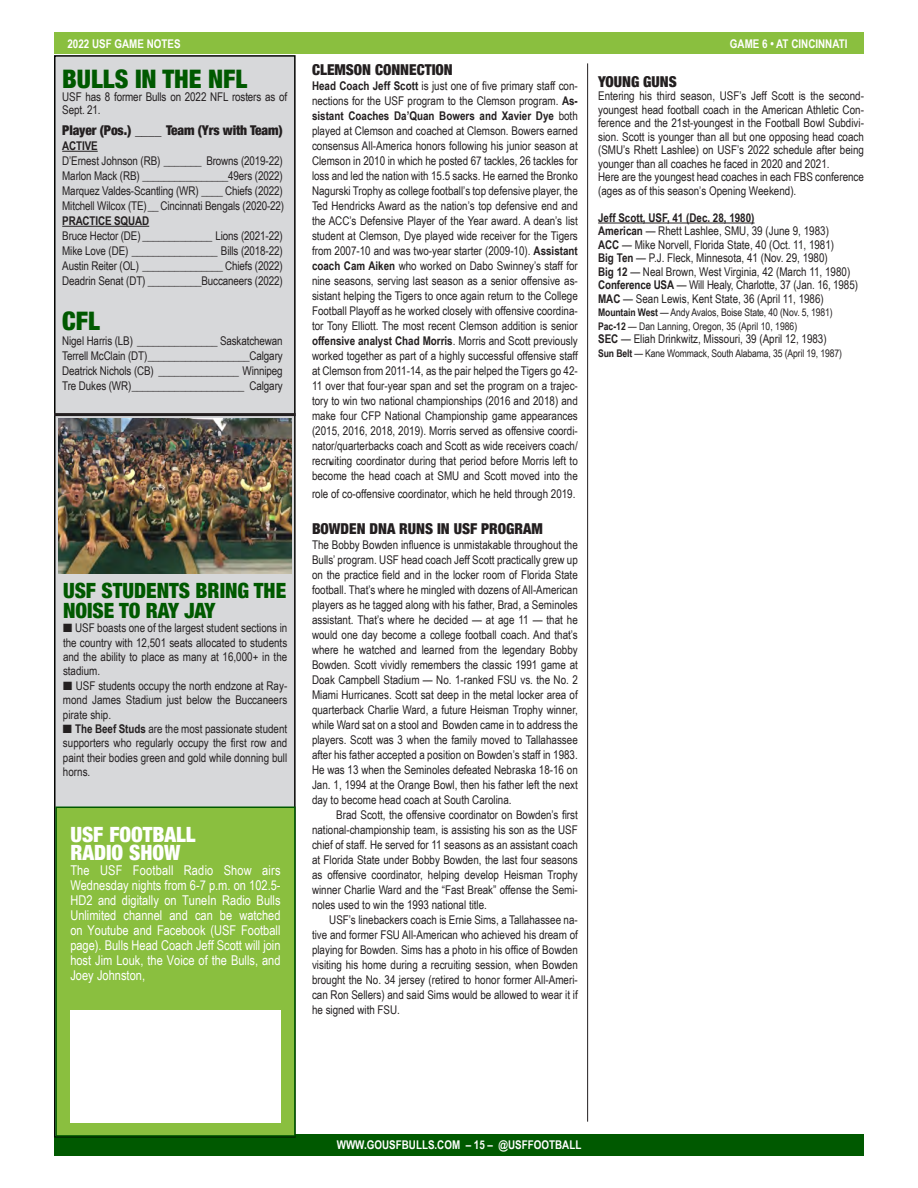
<style>
.page{position:relative;width:918px;height:1188px;background:#fff}
.page>*{position:absolute;margin:0;border:0;box-sizing:border-box;transform-origin:0 0}
.t1{font:900 condensed 25.5px "Helvetica Neue";color:#005900}
.t2{font:900 condensed 21px/19.5px "Helvetica Neue";color:#005900}
.t3{font:900 condensed 21px "Helvetica Neue";color:#fff}
.t4{font:900 condensed 15px "Helvetica Neue";color:#231f20}
.t5{font:13.5px/15px "Arial Narrow";color:#fff;text-align:justify}
.t6{font:900 condensed 13.5px "Helvetica Neue";letter-spacing:-.01em;color:#231f20}
.t7{font:12px/15px "Arial Narrow";color:#231f20;text-align:justify}
.t8{font:700 12px "Arial Narrow";color:#fff}
.t9{font:700 12px "Arial Narrow";letter-spacing:-.005em;color:#231f20}
.t10{font:10.5px "Arial Narrow";letter-spacing:-.01em;color:#231f20}
.s1{font-weight:700}
</style>
<div class="page">
<div style="left:54px;top:32px;width:810px;height:22px;background:#8abf3f"></div>
<div style="left:54px;top:1134px;width:810px;height:22px;background:#005900"></div>
<div style="left:55px;top:56px;width:240px;height:1081px;background:#d7d8da"></div>
<hr style="left:62px;top:151px;width:36px;height:1px;background:#231f20">
<hr style="left:62px;top:226px;width:87px;height:1px;background:#231f20">
<div style="left:54px;top:55px;width:242px;height:1082px;border:2px solid #040503"></div>
<img style="left:58px;top:418px;width:234px;height:156px">
<hr style="left:54px;top:413px;width:242px;height:3px;background:#231f20">
<div style="left:56px;top:807px;width:239px;height:329px;background:#8abf3f"></div>
<div style="left:55px;top:807px;width:241px;height:330px;border:2px solid #005900"></div>
<div style="left:70px;top:1010px;width:211px;height:113px;background:#fff"></div>
<hr style="left:598px;top:223px;width:157px;height:1px;background:#231f20">
<hr style="left:587px;top:63px;width:1px;height:1059px;background:#231f20">
<p class="t8" style="left:68px;top:34px;width:115px">2022 USF GAME NOTES</p>
<p class="t8" style="left:730px;top:34px;width:119px">GAME 6 • AT CINCINNATI</p>
<p class="t1" style="left:62px;top:58px;width:187px">BULLS IN THE NFL</p>
<p class="t7" style="left:62px;top:90px;width:227px;line-height:12.9px">USF has 8 former Bulls on 2022 NFL rosters as of<br>Sept. 21.</p>
<p class="t6" style="left:62px;top:119px;width:222px">Player (Pos.) ____ Team (Yrs with Team)</p>
<p class="t9" style="left:62px;top:137px;width:37px">ACTIVE</p>
<p class="t7" style="left:62px;top:153px;width:222px">D’Ernest Johnson (RB) _______ Browns (2019-22)</p>
<p class="t7" style="left:62px;top:168px;width:222px">Marlon Mack (RB) ________________49ers (2022)</p>
<p class="t7" style="left:62px;top:183px;width:222px">Marquez Valdes-Scantling (WR) ____ Chiefs (2022)</p>
<p class="t7" style="left:62px;top:198px;width:223px">Mitchell Wilcox (TE)__ Cincinnati Bengals (2020-22)</p>
<p class="t9" style="left:62px;top:212px;width:88px">PRACTICE SQUAD</p>
<p class="t7" style="left:62px;top:228px;width:222px">Bruce Hector (DE) _____________ Lions (2021-22)</p>
<p class="t7" style="left:62px;top:243px;width:222px">Mike Love (DE) ________________ Bills (2018-22)</p>
<p class="t7" style="left:62px;top:258px;width:222px">Austin Reiter (OL) _______________ Chiefs (2022)</p>
<p class="t7" style="left:62px;top:273px;width:222px">Deadrin Senat (DT) __________Buccaneers (2022)</p>
<p class="t1" style="left:62px;top:300px;width:39px">CFL</p>
<p class="t7" style="left:62px;top:333px;width:222px">Nigel Harris (LB) _______________ Saskatchewan</p>
<p class="t7" style="left:62px;top:348px;width:222px">Terrell McClain (DT)___________________Calgary</p>
<p class="t7" style="left:62px;top:363px;width:222px">Deatrick Nichols (CB) _______________ Winnipeg</p>
<p class="t7" style="left:62px;top:378px;width:222px">Tre Dukes (WR)_____________________ Calgary</p>
<p class="t2" style="left:63px;top:580px;width:225px">USF STUDENTS BRING THE<br>NOISE TO RAY JAY</p>
<p class="t7" style="left:63px;top:620px;width:226px;line-height:14.4px">■ USF boasts one of the largest student sections in the country with 12,501 seats allocated to students and the ability to place as many at 16,000+ in the stadium.</p>
<p class="t7" style="left:63px;top:678px;width:226px;line-height:14.4px">■ USF students occupy the north endzone at Ray&shy;mond James Stadium just below the Buccaneers pirate ship.</p>
<p class="t7" style="left:63px;top:721px;width:226px;line-height:14.4px">■ <span class="s1">The Beef Studs</span> are the most passionate student supporters who regularly occupy the first row and paint their bodies green and gold while donning bull horns.</p>
<p class="t3" style="left:70px;top:817px;width:127px">USF FOOTBALL</p>
<p class="t3" style="left:70px;top:835px;width:112px">RADIO SHOW</p>
<p class="t5" style="left:70px;top:862px;width:212px">The USF Football Radio Show airs Wednesday nights from 6-7 p.m. on 102.5- HD2 and digitally on TuneIn Radio Bulls Unlimited channel and can be watched on Youtube and Facebook (USF Football page). Bulls Head Coach Jeff Scott will join host Jim Louk, the Voice of the Bulls, and Joey Johnston,</p>
<p class="t4" style="left:312px;top:57px;width:142px">CLEMSON CONNECTION</p>
<p class="t7" style="left:312px;top:77px;width:267px"><span class="s1">Head Coach Jeff Scott</span> is just one of five primary staff con&shy;nections for the USF program to the Clemson program. <span class="s1">As&shy;sistant Coaches Da’Quan Bowers and Xavier Dye</span> both played at Clemson and coached at Clemson. Bowers earned consensus All-America honors following his junior season at Clemson in 2010 in which he posted 67 tackles, 26 tackles for loss and led the nation with 15.5 sacks. He earned the Bronko Nagurski Trophy as college football’s top defensive player, the Ted Hendricks Award as the nation’s top defensive end and the ACC’s Defensive Player of the Year award. A dean’s list student at Clemson, Dye played wide receiver for the Tigers from 2007-10 and was two-year starter (2009-10). <span class="s1">Assistant coach Cam Aiken</span> who worked on Dabo Swinney’s staff for nine seasons, serving last season as a senior offensive as&shy;sistant helping the Tigers to once again return to the College Football Playoff as he worked closely with offensive coordina&shy;tor Tony Elliott. The most recent Clemson addition is senior <span class="s1">offensive analyst Chad Morris</span>. Morris and Scott previously worked together as part of a highly successful offensive staff at Clemson from 2011-14, as the pair helped the Tigers go 42- 11 over that four-year span and set the program on a trajec&shy;tory to win two national championships (2016 and 2018) and make four CFP National Championship game appearances (2015, 2016, 2018, 2019). Morris served as offensive coordi&shy;nator/quarterbacks coach and Scott as wide receivers coach/ recruiting coordinator during that period before Morris left to become the head coach at SMU and Scott moved into the</p>
<p class="t7" style="left:312px;top:485px;width:265px">role of co-offensive coordinator, which he held through 2019.</p>
<p class="t4" style="left:312px;top:516px;width:232px">BOWDEN DNA RUNS IN USF PROGRAM</p>
<p class="t7" style="left:312px;top:536px;width:267px">The Bobby Bowden influence is unmistakable throughout the Bulls’ program. USF head coach Jeff Scott practically grew up on the practice field and in the locker room of Florida State football. That’s where he mingled with dozens of All-American players as he tagged along with his father, Brad, a Seminoles assistant. That’s where he decided — at age 11 — that he would one day become a college football coach. And that’s where he watched and learned from the legendary Bobby Bowden. Scott vividly remembers the classic 1991 game at Doak Campbell Stadium — No. 1-ranked FSU vs. the No. 2<br>Miami Hurricanes. Scott sat deep in the metal locker area of quarterback Charlie Ward, a future Heisman Trophy winner, while Ward sat on a stool and Bowden came in to address the players. Scott was 3 when the family moved to Tallahassee after his father accepted a position on Bowden’s staff in 1983.<br>He was 13 when the Seminoles defeated Nebraska 18-16 on Jan. 1, 1994 at the Orange Bowl, then his father left the next day to become head coach at South Carolina.</p>
<p class="t7" style="left:312px;top:806px;width:267px;text-indent:24px">Brad Scott, the offensive coordinator on Bowden’s first national-championship team, is assisting his son as the USF chief of staff. He served for 11 seasons as an assistant coach at Florida State under Bobby Bowden, the last four seasons as offensive coordinator, helping develop Heisman Trophy winner Charlie Ward and the “Fast Break” offense the Semi&shy;noles used to win the 1993 national title.</p>
<p class="t7" style="left:312px;top:911px;width:267px;text-indent:17px">USF’s linebackers coach is Ernie Sims, a Tallahassee na&shy;tive and former FSU All-American who achieved his dream of playing for Bowden. Sims has a photo in his office of Bowden visiting his home during a recruiting session, when Bowden brought the No. 34 jersey (retired to honor former All-Ameri&shy;can Ron Sellers) and said Sims would be allowed to wear it if he signed with FSU.</p>
<p class="t4" style="left:598px;top:69px;width:80px">YOUNG GUNS</p>
<p class="t7" style="left:598px;top:89px;width:267px;line-height:13.5px">Entering his third season, USF’s Jeff Scott is the second&shy;youngest head football coach in the American Athletic Con&shy;ference and the 21st-youngest in the Football Bowl Subdivi&shy;sion. Scott is younger than all but one opposing head coach (SMU’s Rhett Lashlee) on USF’s 2022 schedule after being younger than all coaches he faced in 2020 and 2021.</p>
<p class="t7" style="left:598px;top:170px;width:267px;line-height:13.5px">Here are the youngest head coaches in each FBS conference (ages as of this season’s Opening Weekend).</p>
<p class="t9" style="left:598px;top:208px;width:158px">Jeff Scott, USF, 41 (Dec. 28, 1980)</p>
<p class="t7" style="left:598px;top:223px;width:232px"><span class="s1">American</span> — Rhett Lashlee, SMU, 39 (June 9, 1983)</p>
<p class="t7" style="left:598px;top:237px;width:238px"><span class="s1">ACC</span> — Mike Norvell, Florida State, 40 (Oct. 11, 1981)</p>
<p class="t7" style="left:598px;top:250px;width:231px"><span class="s1">Big Ten</span> — P.J. Fleck, Minnesota, 41 (Nov. 29, 1980)</p>
<p class="t7" style="left:598px;top:264px;width:254px"><span class="s1">Big 12</span> — Neal Brown, West Virginia, 42 (March 11, 1980)</p>
<p class="t7" style="left:598px;top:277px;width:261px"><span class="s1">Conference USA</span> — Will Healy, Charlotte, 37 (Jan. 16, 1985)</p>
<p class="t7" style="left:598px;top:291px;width:227px"><span class="s1">MAC</span> — Sean Lewis, Kent State, 36 (April 11, 1986)</p>
<p class="t10" style="left:598px;top:305px;width:236px"><span class="s1">Mountain West</span> — Andy Avalos, Boise State, 40 (Nov. 5, 1981)</p>
<p class="t10" style="left:598px;top:318px;width:201px"><span class="s1">Pac-12</span> — Dan Lanning, Oregon, 35 (April 10, 1986)</p>
<p class="t7" style="left:598px;top:331px;width:230px"><span class="s1">SEC</span> — Eliah Drinkwitz, Missouri, 39 (April 12, 1983)</p>
<p class="t10" style="left:598px;top:345px;width:246px"><span class="s1">Sun Belt</span> — Kane Wommack, South Alabama, 35 (April 19, 1987)</p>
<p class="t8" style="left:337px;top:1136px;width:246px">WWW.GOUSFBULLS.COM – 15 – @USFFOOTBALL</p>
</div>
